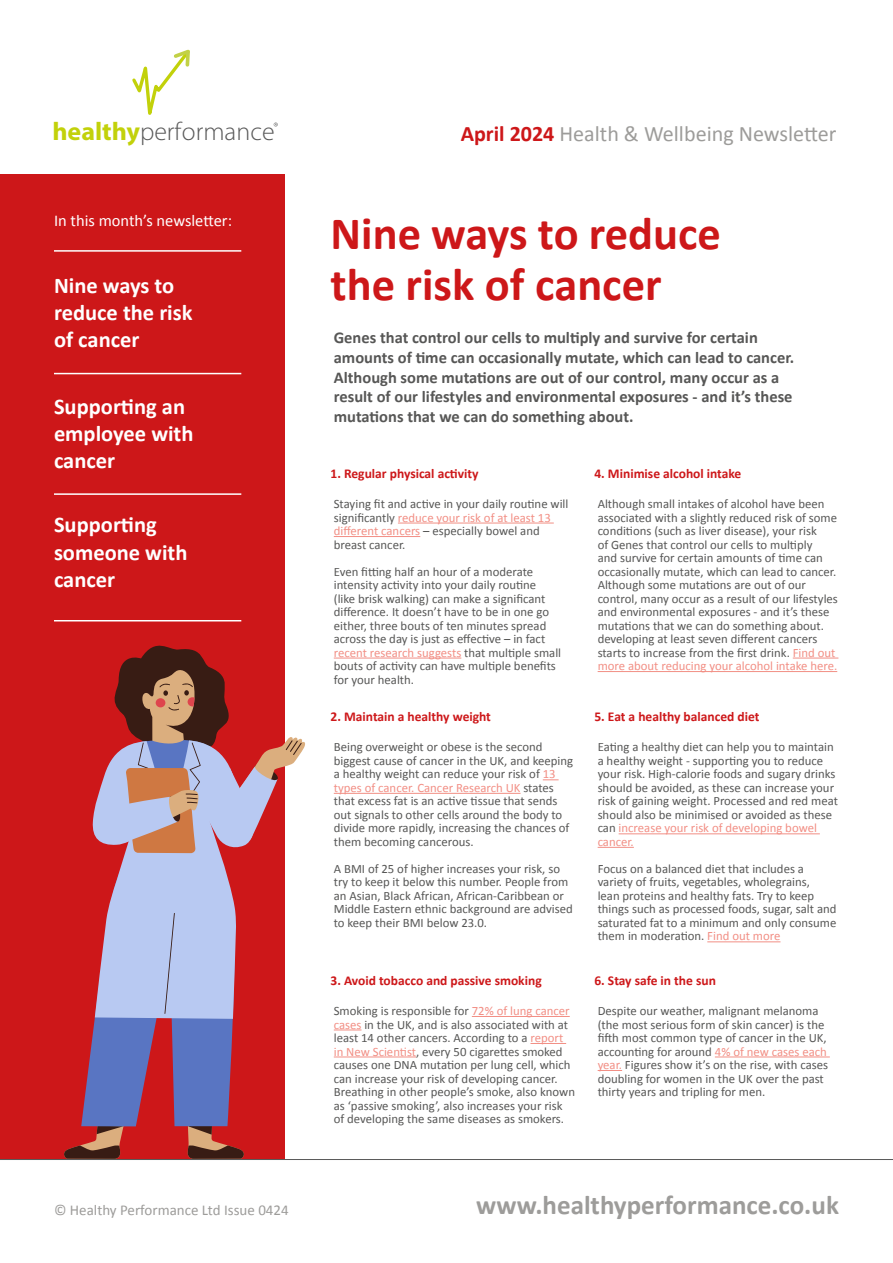
<style>
.page{position:relative;width:893px;height:1263px;background:#fff}
.page>*{position:absolute;margin:0;border:0;box-sizing:border-box;transform-origin:0 0}
.t1{font:700 46.5px/51px "Calibri";color:#cd1719}
.t2{font:700 27px "Calibri";color:#9d9c9a}
.t3{font:300 25.5px "Myriad Pro";color:#595959}
.t4{font:700 22.5px/27px "Calibri";color:#fff}
.t5{font:22.05px "Calibri";color:#9d9c9a}
.t6{font:700 16.5px/19.8px "Calibri";color:#575756}
.t7{font:16.5px "Calibri";color:#fff}
.t8{font:15px "Calibri";color:#9d9c9a}
.t9{font:700 13.5px "Calibri";color:#cd1719}
.t10{font:12.75px/13.5px "Calibri";color:#575756}
.s1{font-weight:700;color:#c2d10a}
.s2{font-weight:700;color:#cd1719}
.s3{color:#f28f85}
</style>
<div class="page">
<svg style="left:274px;top:123px;width:4px;height:3px"></svg>
<svg style="left:132px;top:49px;width:58px;height:66px"></svg>
<hr style="left:398px;top:523px;width:156px;height:1px;background:#f28f85">
<hr style="left:334px;top:536px;width:86px;height:1px;background:#f28f85">
<hr style="left:334px;top:658px;width:127px;height:1px;background:#f28f85">
<hr style="left:793px;top:658px;width:45px;height:1px;background:#f28f85">
<hr style="left:598px;top:671px;width:239px;height:1px;background:#f28f85">
<svg style="left:543px;top:779px;width:16px;height:1px"></svg>
<hr style="left:334px;top:793px;width:187px;height:1px;background:#f28f85">
<hr style="left:619px;top:833px;width:201px;height:1px;background:#f28f85">
<hr style="left:598px;top:847px;width:36px;height:1px;background:#f28f85">
<hr style="left:707px;top:941px;width:73px;height:1px;background:#f28f85">
<hr style="left:472px;top:1016px;width:98px;height:1px;background:#f28f85">
<svg style="left:334px;top:1029px;width:27px;height:1px"></svg>
<hr style="left:530px;top:1043px;width:36px;height:1px;background:#f28f85">
<hr style="left:334px;top:1056px;width:82px;height:1px;background:#f28f85">
<hr style="left:715px;top:1056px;width:115px;height:1px;background:#f28f85">
<svg style="left:598px;top:1070px;width:24px;height:1px"></svg>
<div style="left:0;top:174px;width:285px;height:985px;background:#cd1719"></div>
<hr style="left:54px;top:250px;width:187px;height:2px;background:#fff">
<hr style="left:54px;top:373px;width:187px;height:1px;background:#fff">
<hr style="left:54px;top:493px;width:187px;height:2px;background:#fff">
<hr style="left:54px;top:620px;width:187px;height:1px;background:#fff">
<hr style="left:0;top:1159px;width:893px;height:1px;background:#595959">
<svg style="left:64px;top:645px;width:241px;height:514px"></svg>
<h3 class="t3" style="left:52px;top:116px;width:224px"><span class="s1">healthy</span>performance</h3>
<h3 class="t5" style="left:461px;top:118px;width:377px"><span class="s2">April 2024</span> Health &amp; Wellbeing Newsletter</h3>
<p class="t7" style="left:54px;top:209px;width:180px">In this month’s newsletter:</p>
<h3 class="t4" style="left:54px;top:271px;width:140px">Nine ways to reduce the risk of cancer</h3>
<h3 class="t4" style="left:54px;top:392px;width:141px">Supporting an employee with cancer</h3>
<h3 class="t4" style="left:54px;top:511px;width:135px">Supporting someone with cancer</h3>
<p class="t8" style="left:54px;top:1200px;width:236px">© Healthy Performance Ltd Issue 0424</p>
<h1 class="t1" style="left:331px;top:206px;width:392px">Nine ways to reduce the risk of cancer</h1>
<p class="t6" style="left:334px;top:327px;width:462px">Genes that control our cells to multiply and survive for certain amounts of time can occasionally mutate, which can lead to cancer.<br>Although some mutations are out of our control, many occur as a result of our lifestyles and environmental exposures - and it’s these mutations that we can do something about.</p>
<p class="t9" style="left:331px;top:464px;width:150px">1. Regular physical activity</p>
<p class="t9" style="left:594px;top:464px;width:148px">4. Minimise alcohol intake</p>
<p class="t10" style="left:334px;top:497px;width:236px">Staying fit and active in your daily routine will significantly <span class="s3">reduce your risk of at least 13 different cancers</span> – especially bowel and breast cancer.</p>
<p class="t10" style="left:334px;top:564px;width:229px">Even fitting half an hour of a moderate intensity activity into your daily routine<br>(like brisk walking) can make a significant difference. It doesn’t have to be in one go either, three bouts of ten minutes spread across the day is just as effective – in fact <span class="s3">recent research suggests</span> that multiple small bouts of activity can have multiple benefits for your health.</p>
<p class="t10" style="left:598px;top:497px;width:242px">Although small intakes of alcohol have been associated with a slightly reduced risk of some conditions (such as liver disease), your risk<br>of Genes that control our cells to multiply<br>and survive for certain amounts of time can occasionally mutate, which can lead to cancer.<br>Although some mutations are out of our control, many occur as a result of our lifestyles and environmental exposures - and it’s these mutations that we can do something about. developing at least seven different cancers starts to increase from the first drink. <span class="s3">Find out more about reducing your alcohol intake here.</span></p>
<p class="t9" style="left:331px;top:707px;width:162px">2. Maintain a healthy weight</p>
<p class="t9" style="left:594px;top:707px;width:166px">5. Eat a healthy balanced diet</p>
<p class="t10" style="left:334px;top:740px;width:241px">Being overweight or obese is the second biggest cause of cancer in the UK, and keeping a healthy weight can reduce your risk of <span class="s3">13 types of cancer. Cancer Research UK</span> states that excess fat is an active tissue that sends out signals to other cells around the body to divide more rapidly, increasing the chances of them becoming cancerous.</p>
<p class="t10" style="left:334px;top:861px;width:241px">A BMI of 25 of higher increases your risk, so try to keep it below this number. People from an Asian, Black African, African-Caribbean or Middle Eastern ethnic background are advised to keep their BMI below 23.0.</p>
<p class="t10" style="left:598px;top:740px;width:242px">Eating a healthy diet can help you to maintain a healthy weight - supporting you to reduce your risk. High-calorie foods and sugary drinks should be avoided, as these can increase your risk of gaining weight. Processed and red meat should also be minimised or avoided as these can <span class="s3">increase your risk of developing bowel cancer.</span></p>
<p class="t10" style="left:598px;top:861px;width:240px">Focus on a balanced diet that includes a variety of fruits, vegetables, wholegrains,<br>lean proteins and healthy fats. Try to keep things such as processed foods, sugar, salt and saturated fat to a minimum and only consume them in moderation. <span class="s3">Find out more</span></p>
<p class="t9" style="left:331px;top:971px;width:213px">3. Avoid tobacco and passive smoking</p>
<p class="t9" style="left:594px;top:971px;width:123px">6. Stay safe in the sun</p>
<p class="t10" style="left:334px;top:1004px;width:243px">Smoking is responsible for <span class="s3">72% of lung cancer cases</span> in the UK, and is also associated with at least 14 other cancers. According to a <span class="s3">report in New Scientist</span>, every 50 cigarettes smoked causes one DNA mutation per lung cell, which can increase your risk of developing cancer.<br>Breathing in other people’s smoke, also known as ‘passive smoking’, also increases your risk of developing the same diseases as smokers.</p>
<p class="t10" style="left:598px;top:1004px;width:232px">Despite our weather, malignant melanoma (the most serious form of skin cancer) is the fifth most common type of cancer in the UK, accounting for around <span class="s3">4% of new cases each year.</span> Figures show it’s on the rise, with cases doubling for women in the UK over the past thirty years and tripling for men.</p>
<h2 class="t2" style="left:476px;top:1186px;width:364px">www.healthyperformance.co.uk</h2>
</div>
